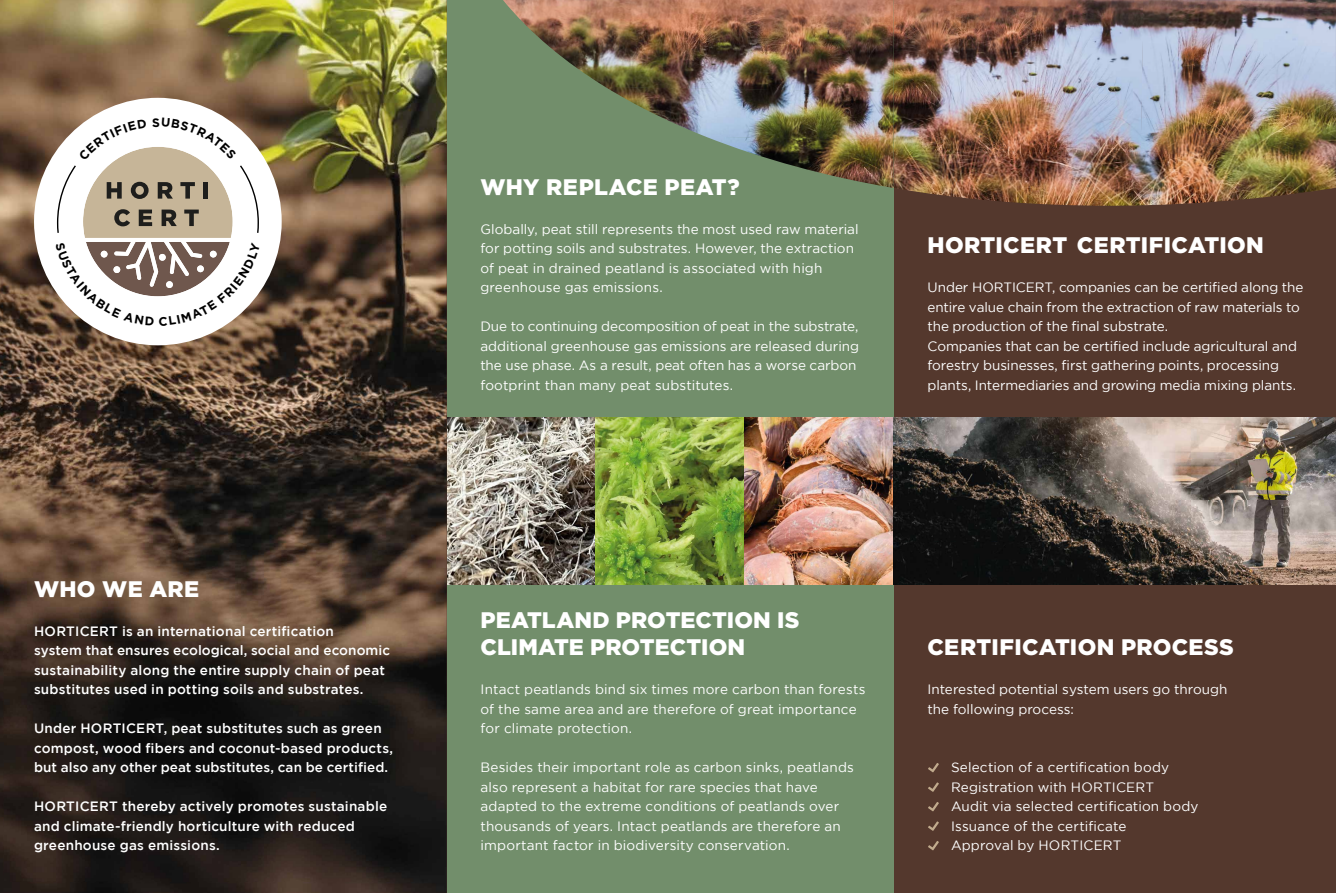
<style>
.page{position:relative;width:1336px;height:893px;background:#fff}
.page>*{position:absolute;margin:0;border:0;box-sizing:border-box;transform-origin:0 0}
.t1{font:900 22.5px/27px "Gotham";letter-spacing:.015em;color:#fff}
.t2{font:13.5px/19.5px "Gotham";color:#fff}
.t3{font:500 13.5px/19.5px "Gotham";letter-spacing:.015em;color:#fff}
</style>
<div class="page">
<div style="left:893px;top:0;width:442px;height:893px;background:#54382d"></div>
<div style="left:446px;top:0;width:447px;height:893px;background:#728e6b"></div>
<img style="left:893px;top:0;width:247px;height:149px">
<img style="left:1140px;top:0;width:195px;height:149px">
<img style="left:893px;top:149px;width:442px;height:57px">
<img style="left:503px;top:0;width:390px;height:87px">
<img style="left:605px;top:87px;width:288px;height:50px">
<img style="left:707px;top:137px;width:186px;height:51px">
<img style="left:446px;top:418px;width:889px;height:166px">
<img style="left:0;top:0;width:446px;height:893px">
<img style="left:5px;top:550px;width:413px;height:332px">
<div style="left:34px;top:98px;width:248px;height:247px;background:#fff;border-radius:50%"></div>
<svg style="left:928px;top:763px;width:10px;height:9px"></svg>
<svg style="left:928px;top:782px;width:10px;height:10px"></svg>
<svg style="left:928px;top:802px;width:10px;height:9px"></svg>
<svg style="left:928px;top:821px;width:10px;height:10px"></svg>
<svg style="left:928px;top:841px;width:10px;height:9px"></svg>
<svg style="left:55px;top:118px;width:205px;height:208px"></svg>
<h1 class="t1" style="left:34px;top:575px;width:167px">WHO WE ARE</h1>
<p class="t3" style="left:34px;top:621px;width:357px">HORTICERT is an international certification<br>system that ensures ecological, social and economic sustainability along the entire supply chain of peat substitutes used in potting soils and substrates.</p>
<p class="t3" style="left:34px;top:718px;width:360px">Under HORTICERT, peat substitutes such as green compost, wood fibers and coconut-based products, but also any other peat substitutes, can be certified.</p>
<p class="t3" style="left:34px;top:796px;width:355px">HORTICERT thereby actively promotes sustainable and climate-friendly horticulture with reduced greenhouse gas emissions.</p>
<h1 class="t1" style="left:480px;top:173px;width:261px">WHY REPLACE PEAT?</h1>
<p class="t2" style="left:480px;top:219px;width:380px">Globally, peat still represents the most used raw material for potting soils and substrates. However, the extraction of peat in drained peatland is associated with high greenhouse gas emissions.</p>
<p class="t2" style="left:480px;top:317px;width:380px">Due to continuing decomposition of peat in the substrate, additional greenhouse gas emissions are released during the use phase. As a result, peat often has a worse carbon footprint than many peat substitutes.</p>
<h1 class="t1" style="left:927px;top:231px;width:338px">HORTICERT CERTIFICATION</h1>
<p class="t2" style="left:927px;top:278px;width:377px">Under HORTICERT, companies can be certified along the entire value chain from the extraction of raw materials to the production of the final substrate.<br>Companies that can be certified include agricultural and forestry businesses, first gathering points, processing plants, Intermediaries and growing media mixing plants.</p>
<h1 class="t1" style="left:480px;top:606px;width:320px">PEATLAND PROTECTION IS<br>CLIMATE PROTECTION</h1>
<p class="t2" style="left:480px;top:680px;width:386px">Intact peatlands bind six times more carbon than forests of the same area and are therefore of great importance for climate protection.</p>
<p class="t2" style="left:480px;top:758px;width:375px">Besides their important role as carbon sinks, peatlands also represent a habitat for rare species that have adapted to the extreme conditions of peatlands over thousands of years. Intact peatlands are therefore an important factor in biodiversity conservation.</p>
<h1 class="t1" style="left:927px;top:633px;width:308px">CERTIFICATION PROCESS</h1>
<p class="t2" style="left:927px;top:680px;width:301px">Interested potential system users go through the following process:</p>
<p class="t2" style="left:950px;top:758px;width:249px">Selection of a certification body<br>Registration with HORTICERT<br>Audit via selected certification body<br>Issuance of the certificate<br>Approval by HORTICERT</p>
</div>
